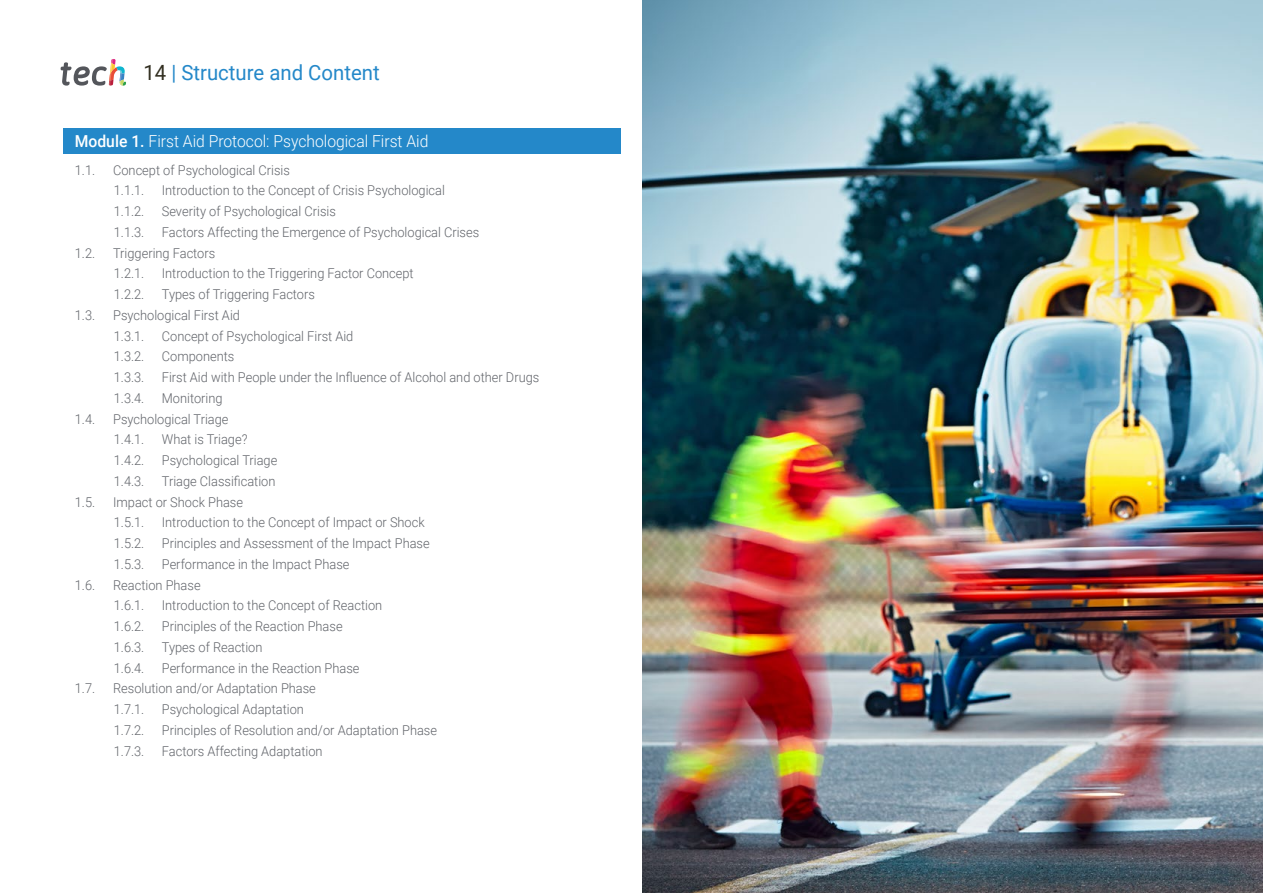
<style>
.page{position:relative;width:1263px;height:893px;background:#fff}
.page>*{position:absolute;margin:0;border:0;box-sizing:border-box;transform-origin:0 0}
.t1{font:21px "Roboto";color:#2488c9}
.t2{font:300 16.5px "Roboto";color:#fff;scale:.95 1}
.t3{font:300 13.5px/20.7px "Roboto";color:#61646a;scale:.95 1}
.s1{color:#312e20}
.s2{font-weight:500}
</style>
<div class="page">
<div style="left:64px;top:129px;width:557px;height:25px;background:#2488c9"></div>
<svg style="left:61px;top:59px;width:65px;height:27px"></svg>
<img style="left:642px;top:0;width:621px;height:893px">
<h1 class="t1" style="left:144px;top:57px;width:238px"><span class="s1">14</span> | Structure and Content</h1>
<p class="t2" style="left:75px;top:130px;width:374px"><span class="s2">Module 1.</span> First Aid Protocol: Psychological First Aid</p>
<p class="t3" style="left:75px;top:159px;width:23px">1.1.</p>
<p class="t3" style="left:113px;top:159px;width:188px">Concept of Psychological Crisis<br>1.1.1.</p>
<p class="t3" style="left:162px;top:180px;width:299px">Introduction to the Concept of Crisis Psychological</p>
<p class="t3" style="left:114px;top:200px;width:34px">1.1.2.</p>
<p class="t3" style="left:162px;top:200px;width:185px">Severity of Psychological Crisis</p>
<p class="t3" style="left:114px;top:221px;width:34px">1.1.3.</p>
<p class="t3" style="left:162px;top:221px;width:336px">Factors Affecting the Emergence of Psychological Crises</p>
<p class="t3" style="left:75px;top:242px;width:23px">1.2.</p>
<p class="t3" style="left:113px;top:242px;width:109px">Triggering Factors<br>1.2.1.</p>
<p class="t3" style="left:162px;top:263px;width:267px">Introduction to the Triggering Factor Concept</p>
<p class="t3" style="left:114px;top:283px;width:34px">1.2.2.</p>
<p class="t3" style="left:162px;top:283px;width:163px">Types of Triggering Factors</p>
<p class="t3" style="left:75px;top:304px;width:23px">1.3.</p>
<p class="t3" style="left:113px;top:304px;width:135px">Psychological First Aid<br>1.3.1.</p>
<p class="t3" style="left:162px;top:325px;width:203px">Concept of Psychological First Aid</p>
<p class="t3" style="left:114px;top:346px;width:34px">1.3.2.</p>
<p class="t3" style="left:162px;top:346px;width:78px">Components</p>
<p class="t3" style="left:114px;top:366px;width:34px">1.3.3.</p>
<p class="t3" style="left:162px;top:366px;width:399px">First Aid with People under the Influence of Alcohol and other Drugs</p>
<p class="t3" style="left:114px;top:387px;width:34px">1.3.4.</p>
<p class="t3" style="left:162px;top:387px;width:65px">Monitoring</p>
<p class="t3" style="left:75px;top:408px;width:23px">1.4.</p>
<p class="t3" style="left:113px;top:408px;width:123px">Psychological Triage<br>1.4.1.</p>
<p class="t3" style="left:162px;top:429px;width:92px">What is Triage?</p>
<p class="t3" style="left:114px;top:449px;width:34px">1.4.2.</p>
<p class="t3" style="left:162px;top:449px;width:123px">Psychological Triage</p>
<p class="t3" style="left:114px;top:470px;width:34px">1.4.3.</p>
<p class="t3" style="left:162px;top:470px;width:121px">Triage Classification</p>
<p class="t3" style="left:75px;top:491px;width:23px">1.5.</p>
<p class="t3" style="left:113px;top:491px;width:138px">Impact or Shock Phase<br>1.5.1.</p>
<p class="t3" style="left:162px;top:512px;width:278px">Introduction to the Concept of Impact or Shock</p>
<p class="t3" style="left:114px;top:532px;width:34px">1.5.2.</p>
<p class="t3" style="left:162px;top:532px;width:283px">Principles and Assessment of the Impact Phase</p>
<p class="t3" style="left:114px;top:553px;width:34px">1.5.3.</p>
<p class="t3" style="left:162px;top:553px;width:199px">Performance in the Impact Phase</p>
<p class="t3" style="left:75px;top:574px;width:23px">1.6.</p>
<p class="t3" style="left:113px;top:574px;width:94px">Reaction Phase<br>1.6.1.</p>
<p class="t3" style="left:162px;top:595px;width:233px">Introduction to the Concept of Reaction</p>
<p class="t3" style="left:114px;top:615px;width:34px">1.6.2.</p>
<p class="t3" style="left:162px;top:615px;width:192px">Principles of the Reaction Phase</p>
<p class="t3" style="left:114px;top:636px;width:34px">1.6.3.</p>
<p class="t3" style="left:162px;top:636px;width:107px">Types of Reaction</p>
<p class="t3" style="left:114px;top:657px;width:34px">1.6.4.</p>
<p class="t3" style="left:162px;top:657px;width:210px">Performance in the Reaction Phase</p>
<p class="t3" style="left:75px;top:678px;width:23px">1.7.</p>
<p class="t3" style="left:113px;top:678px;width:215px">Resolution and/or Adaptation Phase<br>1.7.1.</p>
<p class="t3" style="left:162px;top:698px;width:151px">Psychological Adaptation</p>
<p class="t3" style="left:114px;top:719px;width:34px">1.7.2.</p>
<p class="t3" style="left:162px;top:719px;width:291px">Principles of Resolution and/or Adaptation Phase</p>
<p class="t3" style="left:114px;top:740px;width:34px">1.7.3.</p>
<p class="t3" style="left:162px;top:740px;width:171px">Factors Affecting Adaptation</p>
</div>
